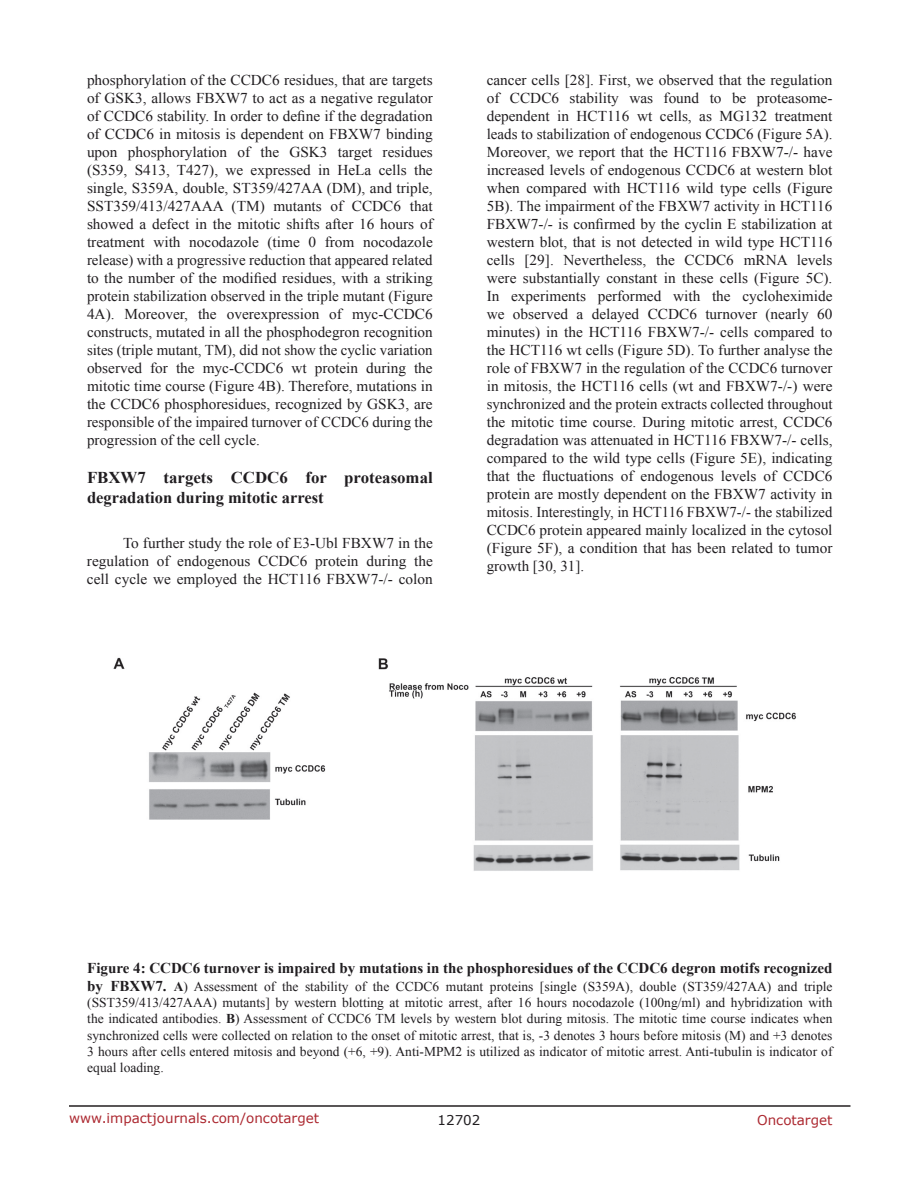
<style>
.page{position:relative;width:918px;height:1188px;background:#fff}
.page>*{position:absolute;margin:0;border:0;box-sizing:border-box;transform-origin:0 0}
.t1{font:700 16.5px/19.8px "Times New Roman";color:#201d20}
.t2{font:15px/18px "Times New Roman";color:#201d20;text-align:justify}
.t3{font:700 15px "Times New Roman";color:#201d20}
.t4{font:13.5px/16.2px "Times New Roman";color:#201d20;text-align:justify}
.t5{font:13.5px "Verdana";color:#ac2830}
.t6{font:13.5px "Verdana";color:#201d20}
.s1{font-weight:700;font-size:15px}
.s2{font-weight:700}
</style>
<div class="page">
<hr style="left:69px;top:1105px;width:781px;height:2px;background:#231f20">
<img style="left:113px;top:657px;width:683px;height:214px">
<p class="t2" style="left:87px;top:71px;width:347px">phosphorylation of the CCDC6 residues, that are targets of GSK3, allows FBXW7 to act as a negative regulator of CCDC6 stability. In order to define if the degradation of CCDC6 in mitosis is dependent on FBXW7 binding upon phosphorylation of the GSK3 target residues (S359, S413, T427), we expressed in HeLa cells the single, S359A, double, ST359/427AA (DM), and triple, SST359/413/427AAA (TM) mutants of CCDC6 that showed a defect in the mitotic shifts after 16 hours of treatment with nocodazole (time 0 from nocodazole release) with a progressive reduction that appeared related to the number of the modified residues, with a striking protein stabilization observed in the triple mutant (Figure 4A). Moreover, the overexpression of myc-CCDC6 constructs, mutated in all the phosphodegron recognition sites (triple mutant, TM), did not show the cyclic variation observed for the myc-CCDC6 wt protein during the mitotic time course (Figure 4B). Therefore, mutations in the CCDC6 phosphoresidues, recognized by GSK3, are responsible of the impaired turnover of CCDC6 during the progression of the cell cycle.</p>
<p class="t1" style="left:87px;top:467px;width:347px">FBXW7 targets CCDC6 for proteasomal degradation during mitotic arrest</p>
<p class="t2" style="left:87px;top:534px;width:347px;text-indent:36px">To further study the role of E3-Ubl FBXW7 in the regulation of endogenous CCDC6 protein during the cell cycle we employed the HCT116 FBXW7-/- colon</p>
<p class="t2" style="left:487px;top:71px;width:347px">cancer cells [28]. First, we observed that the regulation of CCDC6 stability was found to be proteasome&shy;dependent in HCT116 wt cells, as MG132 treatment leads to stabilization of endogenous CCDC6 (Figure 5A).<br>Moreover, we report that the HCT116 FBXW7-/- have increased levels of endogenous CCDC6 at western blot when compared with HCT116 wild type cells (Figure 5B). The impairment of the FBXW7 activity in HCT116<br>FBXW7-/- is confirmed by the cyclin E stabilization at western blot, that is not detected in wild type HCT116 cells [29]. Nevertheless, the CCDC6 mRNA levels were substantially constant in these cells (Figure 5C).<br>In experiments performed with the cycloheximide we observed a delayed CCDC6 turnover (nearly 60 minutes) in the HCT116 FBXW7-/- cells compared to the HCT116 wt cells (Figure 5D). To further analyse the role of FBXW7 in the regulation of the CCDC6 turnover in mitosis, the HCT116 cells (wt and FBXW7-/-) were synchronized and the protein extracts collected throughout the mitotic time course. During mitotic arrest, CCDC6 degradation was attenuated in HCT116 FBXW7-/- cells, compared to the wild type cells (Figure 5E), indicating that the fluctuations of endogenous levels of CCDC6 protein are mostly dependent on the FBXW7 activity in mitosis. Interestingly, in HCT116 FBXW7-/- the stabilized CCDC6 protein appeared mainly localized in the cytosol (Figure 5F), a condition that has been related to tumor growth [30, 31].</p>
<p class="t3" style="left:87px;top:958px;width:747px">Figure 4: CCDC6 turnover is impaired by mutations in the phosphoresidues of the CCDC6 degron motifs recognized</p>
<p class="t4" style="left:87px;top:978px;width:747px"><span class="s1">by FBXW7.</span> <span class="s2">A</span>) Assessment of the stability of the CCDC6 mutant proteins [single (S359A), double (ST359/427AA) and triple (SST359/413/427AAA) mutants] by western blotting at mitotic arrest, after 16 hours nocodazole (100ng/ml) and hybridization with the indicated antibodies. <span class="s2">B</span>) Assessment of CCDC6 TM levels by western blot during mitosis. The mitotic time course indicates when synchronized cells were collected on relation to the onset of mitotic arrest, that is, -3 denotes 3 hours before mitosis (M) and +3 denotes 3 hours after cells entered mitosis and beyond (+6, +9). Anti-MPM2 is utilized as indicator of mitotic arrest. Anti-tubulin is indicator of equal loading.</p>
<p class="t5" style="left:69px;top:1109px;width:252px">www.impactjournals.com/oncotarget</p>
<p class="t6" style="left:438px;top:1111px;width:44px">12702</p>
<p class="t5" style="left:757px;top:1111px;width:77px">Oncotarget</p>
</div>
